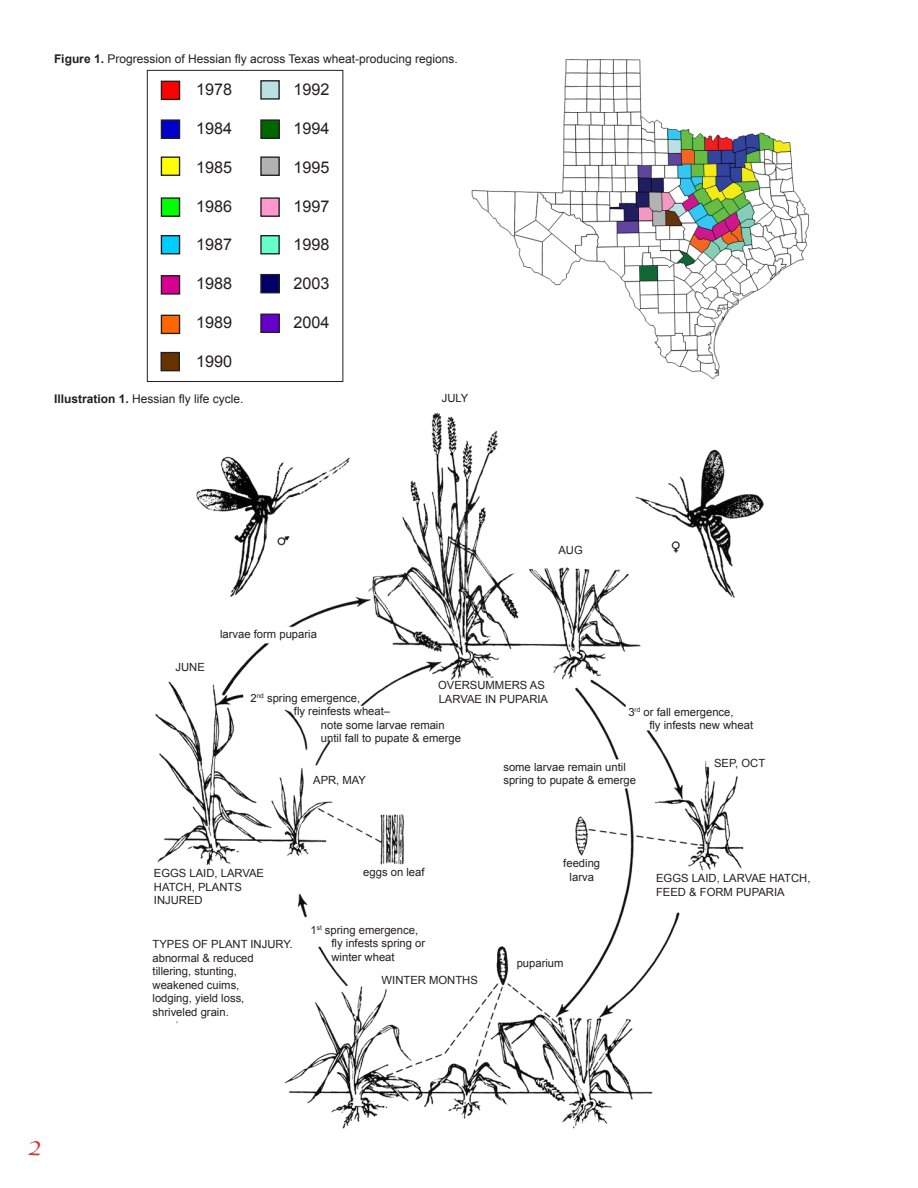
<style>
.page{position:relative;width:918px;height:1188px;background:#fff}
.page>*{position:absolute;margin:0;border:0;box-sizing:border-box;transform-origin:0 0}
.t1{font:27px "Apple Chancery";color:#c6403d}
.t2{font:16.2px "Arial";color:#231f20}
.t3{font:12px "Arial";color:#231f20}
.t4{font:11.25px/13.5px "Arial";color:#231f20}
.s1{font-weight:700}
</style>
<div class="page">
<img style="left:155px;top:412px;width:609px;height:717px">
<img style="left:471px;top:59px;width:339px;height:321px">
<div style="left:161px;top:120px;width:19px;height:18px;background:#00c"></div>
<div style="left:161px;top:119px;width:19px;height:20px;border:1px solid #231f20"></div>
<div style="left:161px;top:81px;width:19px;height:18px;background:#f00"></div>
<div style="left:161px;top:81px;width:19px;height:19px;border:1px solid #231f20"></div>
<div style="left:161px;top:276px;width:19px;height:18px;background:#d60093"></div>
<div style="left:161px;top:275px;width:19px;height:20px;border:1px solid #231f20"></div>
<div style="left:161px;top:157px;width:19px;height:18px;background:#ff0"></div>
<div style="left:161px;top:156px;width:19px;height:20px;border:1px solid #231f20"></div>
<div style="left:161px;top:315px;width:19px;height:18px;background:#f60"></div>
<div style="left:161px;top:315px;width:19px;height:19px;border:1px solid #231f20"></div>
<div style="left:161px;top:198px;width:19px;height:18px;background:#0f0"></div>
<div style="left:161px;top:197px;width:19px;height:20px;border:1px solid #231f20"></div>
<div style="left:161px;top:236px;width:19px;height:18px;background:#0cf"></div>
<div style="left:161px;top:235px;width:19px;height:19px;border:1px solid #231f20"></div>
<div style="left:261px;top:236px;width:18px;height:18px;background:#6fc"></div>
<div style="left:260px;top:235px;width:20px;height:19px;border:1px solid #231f20"></div>
<div style="left:261px;top:157px;width:18px;height:18px;background:#b2b2b2"></div>
<div style="left:260px;top:156px;width:20px;height:20px;border:1px solid #231f20"></div>
<div style="left:261px;top:120px;width:18px;height:18px;background:#060"></div>
<div style="left:260px;top:119px;width:20px;height:20px;border:1px solid #231f20"></div>
<div style="left:261px;top:198px;width:18px;height:18px;background:#f9c"></div>
<div style="left:260px;top:197px;width:20px;height:20px;border:1px solid #231f20"></div>
<div style="left:261px;top:275px;width:18px;height:18px;background:#006"></div>
<div style="left:260px;top:274px;width:20px;height:19px;border:1px solid #231f20"></div>
<div style="left:161px;top:353px;width:18px;height:18px;background:#630"></div>
<div style="left:161px;top:352px;width:19px;height:19px;border:1px solid #231f20"></div>
<div style="left:147px;top:70px;width:196px;height:312px;border:1px solid #231f20"></div>
<div style="left:261px;top:81px;width:18px;height:18px;background:#bbe0e3"></div>
<div style="left:260px;top:80px;width:20px;height:20px;border:1px solid #231f20"></div>
<div style="left:261px;top:314px;width:18px;height:18px;background:#60c"></div>
<div style="left:260px;top:314px;width:20px;height:19px;border:1px solid #231f20"></div>
<p class="t3" style="left:54px;top:52px;width:405px"><span class="s1">Figure 1.</span> Progression of Hessian fly across Texas wheat-producing regions.</p>
<h2 class="t2" style="left:196px;top:80px;width:38px">1978</h2>
<h2 class="t2" style="left:293px;top:80px;width:38px">1992</h2>
<h2 class="t2" style="left:196px;top:119px;width:38px">1984</h2>
<h2 class="t2" style="left:293px;top:119px;width:38px">1994</h2>
<h2 class="t2" style="left:196px;top:158px;width:38px">1985</h2>
<h2 class="t2" style="left:293px;top:158px;width:38px">1995</h2>
<h2 class="t2" style="left:196px;top:197px;width:38px">1986</h2>
<h2 class="t2" style="left:293px;top:197px;width:38px">1997</h2>
<h2 class="t2" style="left:196px;top:236px;width:38px">1987</h2>
<h2 class="t2" style="left:293px;top:236px;width:38px">1998</h2>
<h2 class="t2" style="left:196px;top:275px;width:38px">1988</h2>
<h2 class="t2" style="left:293px;top:275px;width:38px">2003</h2>
<h2 class="t2" style="left:196px;top:314px;width:38px">1989</h2>
<h2 class="t2" style="left:293px;top:314px;width:38px">2004</h2>
<h2 class="t2" style="left:196px;top:352px;width:38px">1990</h2>
<p class="t3" style="left:54px;top:392px;width:191px"><span class="s1">Illustration 1.</span> Hessian fly life cycle.</p>
<p class="t4" style="left:442px;top:392px;width:28px">JULY</p>
<h1 class="t1" style="left:27px;top:1125px;width:17px">2</h1>
<p class="t4" style="left:558px;top:544px;width:26px">AUG</p>
<p class="t4" style="left:176px;top:660px;width:31px">JUNE</p>
<p class="t4" style="left:220px;top:627px;width:98px">larvae form puparia</p>
<p class="t4" style="left:438px;top:679px;width:112px">OVERSUMMERS AS<br>LARVAE IN PUPARIA</p>
<p class="t4" style="left:250px;top:691px;width:111px">2<sup>nd</sup> spring emergence,</p>
<p class="t4" style="left:294px;top:705px;width:98px">fly reinfests wheat–</p>
<p class="t4" style="left:321px;top:718px;width:125px">note some larvae remain</p>
<p class="t4" style="left:321px;top:732px;width:142px">until fall to pupate &amp; emerge</p>
<p class="t4" style="left:649px;top:705px;width:105px;text-indent:-21px">3<sup>rd</sup> or fall emergence,<br>fly infests new wheat</p>
<p class="t4" style="left:313px;top:774px;width:54px">APR, MAY</p>
<p class="t4" style="left:503px;top:760px;width:134px">some larvae remain until spring to pupate &amp; emerge</p>
<p class="t4" style="left:714px;top:756px;width:53px">SEP, OCT</p>
<p class="t4" style="left:154px;top:866px;width:112px">EGGS LAID, LARVAE<br>HATCH, PLANTS<br>INJURED</p>
<p class="t4" style="left:153px;top:938px;width:142px">TYPES OF PLANT INJURY. abnormal &amp; reduced tillering, stunting,<br>weakened cuims,<br>lodging, yield loss,<br>shriveled grain.</p>
<p class="t4" style="left:363px;top:865px;width:63px">eggs on leaf</p>
<p class="t4" style="left:331px;top:923px;width:95px;text-indent:-21px">1<sup>st</sup> spring emergence, fly infests spring or winter wheat</p>
<p class="t4" style="left:382px;top:973px;width:98px">WINTER MONTHS</p>
<p class="t4" style="left:563px;top:857px;width:38px;text-align:center">feeding larva</p>
<p class="t4" style="left:517px;top:956px;width:48px">puparium</p>
<p class="t4" style="left:656px;top:872px;width:156px">EGGS LAID, LARVAE HATCH,<br>FEED &amp; FORM PUPARIA</p>
</div>
